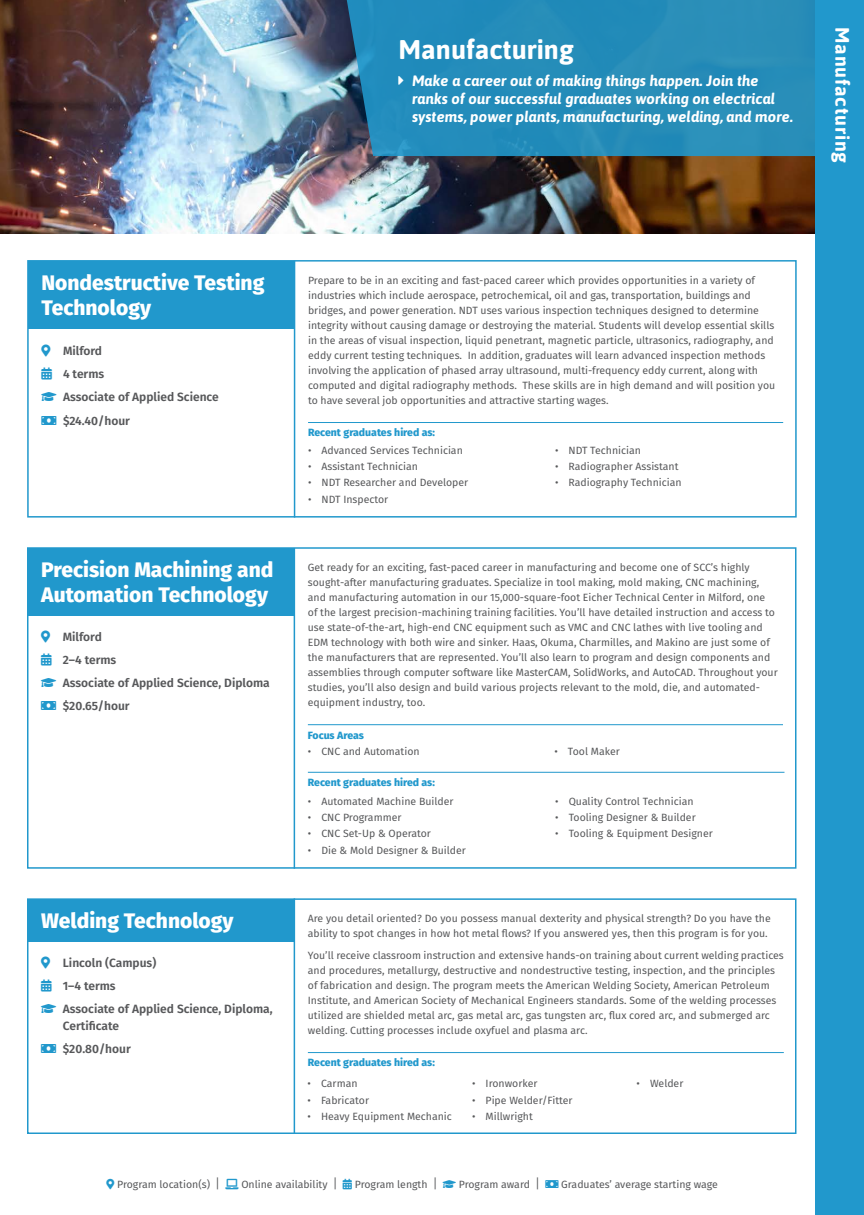
<style>
.page{position:relative;width:864px;height:1215px;background:#fff}
.page>*{position:absolute;margin:0;border:0;box-sizing:border-box;transform-origin:0 0}
.t1{font:700 27px "Asap";color:#fff}
.t2{font:800 21px/25.2px "Fira Sans";color:#fff}
.t3{font:700 19.5px "Asap";letter-spacing:.04em;color:#fff}
.t4{font:italic 700 15px/18px "Asap";color:#fff}
.t5{font:600 12px/16.5px "Fira Sans";color:#57585a}
.Description{font:10.5px/15px "Fira Sans";color:#57585a}
.Subhead_Line_Above{font:800 10.5px "Fira Sans";color:#2198cc}
.s1{color:#2198cc}
.s2{font-size:13.2px}
</style>
<div class="page">
<div style="left:27px;top:547px;width:769px;height:322px;border:2px solid #2198cc"></div>
<div style="left:28px;top:548px;width:266px;height:68px;background:#2198cc"></div>
<hr style="left:308px;top:724px;width:475px;height:1px;background:#2198cc">
<hr style="left:294px;top:548px;width:1px;height:321px;background:#2198cc">
<hr style="left:308px;top:772px;width:476px;height:1px;background:#2198cc">
<img style="left:0;top:0;width:815px;height:233px">
<div style="left:345px;top:0;width:470px;height:156px;background:#258db9"></div>
<div style="left:815px;top:0;width:49px;height:1215px;background:#2198cc"></div>
<div style="left:27px;top:260px;width:770px;height:258px;border:2px solid #2198cc"></div>
<div style="left:28px;top:261px;width:267px;height:68px;background:#2198cc"></div>
<hr style="left:308px;top:422px;width:475px;height:1px;background:#2198cc">
<hr style="left:294px;top:261px;width:1px;height:257px;background:#2198cc">
<div style="left:27px;top:898px;width:769px;height:236px;border:2px solid #2198cc"></div>
<div style="left:28px;top:899px;width:266px;height:43px;background:#2198cc"></div>
<hr style="left:308px;top:1052px;width:476px;height:1px;background:#2198cc">
<hr style="left:294px;top:898px;width:1px;height:236px;background:#2198cc">
<svg style="left:399px;top:76px;width:4px;height:9px"></svg>
<p class="t1" style="left:399px;top:30px;width:177px">Manufacturing</p>
<p class="t4" style="left:412px;top:71px;width:382px">Make a career out of making things happen. Join the ranks of our successful graduates working on electrical systems, power plants, manufacturing, welding, and more.</p>
<p class="t3" style="left:856px;top:27px;width:137px;rotate:90deg">Manufacturing</p>
<p class="t2" style="left:41px;top:268px;width:225px">Nondestructive Testing<br>Technology</p>
<p class="t5" style="left:63px;top:342px;width:41px">Milford</p>
<p class="t5" style="left:41px;top:365px;width:64px"><span class="s1">▲</span> 4 terms</p>
<p class="t5" style="left:63px;top:388px;width:157px">Associate of Applied Science</p>
<p class="t5" style="left:63px;top:412px;width:68px">$24.40/hour</p>
<p class="t2" style="left:41px;top:556px;width:234px">Precision Machining and<br>Automation Technology</p>
<p class="t5" style="left:63px;top:628px;width:41px">Milford</p>
<p class="t5" style="left:41px;top:651px;width:77px"><span class="s1">▲</span> 2–4 terms</p>
<p class="t5" style="left:63px;top:674px;width:208px">Associate of Applied Science, Diploma</p>
<p class="t5" style="left:63px;top:697px;width:68px">$20.65/hour</p>
<p class="t2" style="left:41px;top:907px;width:194px">Welding Technology</p>
<p class="t5" style="left:63px;top:953px;width:95px">Lincoln (Campus)</p>
<p class="t5" style="left:41px;top:977px;width:76px"><span class="s1">▲</span> 1–4 terms</p>
<p class="t5" style="left:63px;top:1000px;width:211px">Associate of Applied Science, Diploma,<br>Certificate</p>
<p class="t5" style="left:63px;top:1040px;width:70px">$20.80/hour</p>
<p class="Description" style="left:308px;top:273px;width:469px">Prepare to be in an exciting and fast-paced career which provides opportunities in a variety of industries which include aerospace, petrochemical, oil and gas, transportation, buildings and bridges, and power generation. NDT uses various inspection techniques designed to determine integrity without causing damage or destroying the material. Students will develop essential skills in the areas of visual inspection, liquid penetrant, magnetic particle, ultrasonics, radiography, and eddy current testing techniques. In addition, graduates will learn advanced inspection methods involving the application of phased array ultrasound, multi-frequency eddy current, along with computed and digital radiography methods. These skills are in high demand and will position you to have several job opportunities and attractive starting wages.</p>
<p class="Subhead_Line_Above" style="left:308px;top:424px;width:129px">Recent graduates hired as:</p>
<p class="Description" style="left:308px;top:442px;width:156px">• Advanced Services Technician</p>
<p class="Description" style="left:308px;top:459px;width:111px">• Assistant Technician</p>
<p class="Description" style="left:308px;top:475px;width:162px">• NDT Researcher and Developer</p>
<p class="Description" style="left:308px;top:491px;width:82px">• NDT Inspector</p>
<p class="Description" style="left:555px;top:442px;width:87px">• NDT Technician</p>
<p class="Description" style="left:555px;top:459px;width:125px">• Radiographer Assistant</p>
<p class="Description" style="left:555px;top:475px;width:128px">• Radiography Technician</p>
<p class="Description" style="left:308px;top:560px;width:471px">Get ready for an exciting, fast-paced career in manufacturing and become one of SCC’s highly sought-after manufacturing graduates. Specialize in tool making, mold making, CNC machining, and manufacturing automation in our 15,000-square-foot Eicher Technical Center in Milford, one<br>of the largest precision-machining training facilities. You’ll have detailed instruction and access to use state-of-the-art, high-end CNC equipment such as VMC and CNC lathes with live tooling and EDM technology with both wire and sinker. Haas, Okuma, Charmilles, and Makino are just some of the manufacturers that are represented. You’ll also learn to program and design components and assemblies through computer software like MasterCAM, SolidWorks, and AutoCAD. Throughout your studies, you’ll also design and build various projects relevant to the mold, die, and automated&shy;equipment industry, too.</p>
<p class="Subhead_Line_Above" style="left:308px;top:726px;width:57px">Focus Areas</p>
<p class="Description" style="left:308px;top:743px;width:113px">• CNC and Automation</p>
<p class="Description" style="left:554px;top:743px;width:67px">• Tool Maker</p>
<p class="Subhead_Line_Above" style="left:308px;top:773px;width:129px">Recent graduates hired as:</p>
<p class="Description" style="left:308px;top:793px;width:147px">• Automated Machine Builder</p>
<p class="Description" style="left:308px;top:810px;width:95px">• CNC Programmer</p>
<p class="Description" style="left:308px;top:826px;width:125px">• CNC Set-Up &amp; Operator</p>
<p class="Description" style="left:308px;top:842px;width:160px">• Die &amp; Mold Designer &amp; Builder</p>
<p class="Description" style="left:555px;top:793px;width:140px">• Quality Control Technician</p>
<p class="Description" style="left:555px;top:810px;width:142px">• Tooling Designer &amp; Builder</p>
<p class="Description" style="left:555px;top:826px;width:159px">• Tooling &amp; Equipment Designer</p>
<p class="Description" style="left:308px;top:911px;width:464px">Are you detail oriented? Do you possess manual dexterity and physical strength? Do you have the ability to spot changes in how hot metal flows? If you answered yes, then this program is for you.</p>
<p class="Description" style="left:308px;top:948px;width:477px">You’ll receive classroom instruction and extensive hands-on training about current welding practices and procedures, metallurgy, destructive and nondestructive testing, inspection, and the principles of fabrication and design. The program meets the American Welding Society, American Petroleum Institute, and American Society of Mechanical Engineers standards. Some of the welding processes utilized are shielded metal arc, gas metal arc, gas tungsten arc, flux cored arc, and submerged arc welding. Cutting processes include oxyfuel and plasma arc.</p>
<p class="Subhead_Line_Above" style="left:308px;top:1054px;width:129px">Recent graduates hired as:</p>
<p class="Description" style="left:308px;top:1076px;width:51px">• Carman</p>
<p class="Description" style="left:308px;top:1092px;width:63px">• Fabricator</p>
<p class="Description" style="left:308px;top:1109px;width:146px">• Heavy Equipment Mechanic</p>
<p class="Description" style="left:472px;top:1076px;width:67px">• Ironworker</p>
<p class="Description" style="left:472px;top:1092px;width:102px">• Pipe Welder/Fitter</p>
<p class="Description" style="left:472px;top:1109px;width:62px">• Millwright</p>
<p class="Description" style="left:637px;top:1076px;width:48px">• Welder</p>
<p class="Description" style="left:117px;top:1177px;width:104px">Program location(s) <span class="s2">|</span></p>
<p class="Description" style="left:241px;top:1177px;width:198px">Online availability <span class="s2">|</span> <span class="s1">▲</span> Program length <span class="s2">|</span></p>
<p class="Description" style="left:459px;top:1177px;width:82px">Program award <span class="s2">|</span></p>
<p class="Description" style="left:561px;top:1177px;width:158px">Graduates’ average starting wage</p>
</div>
